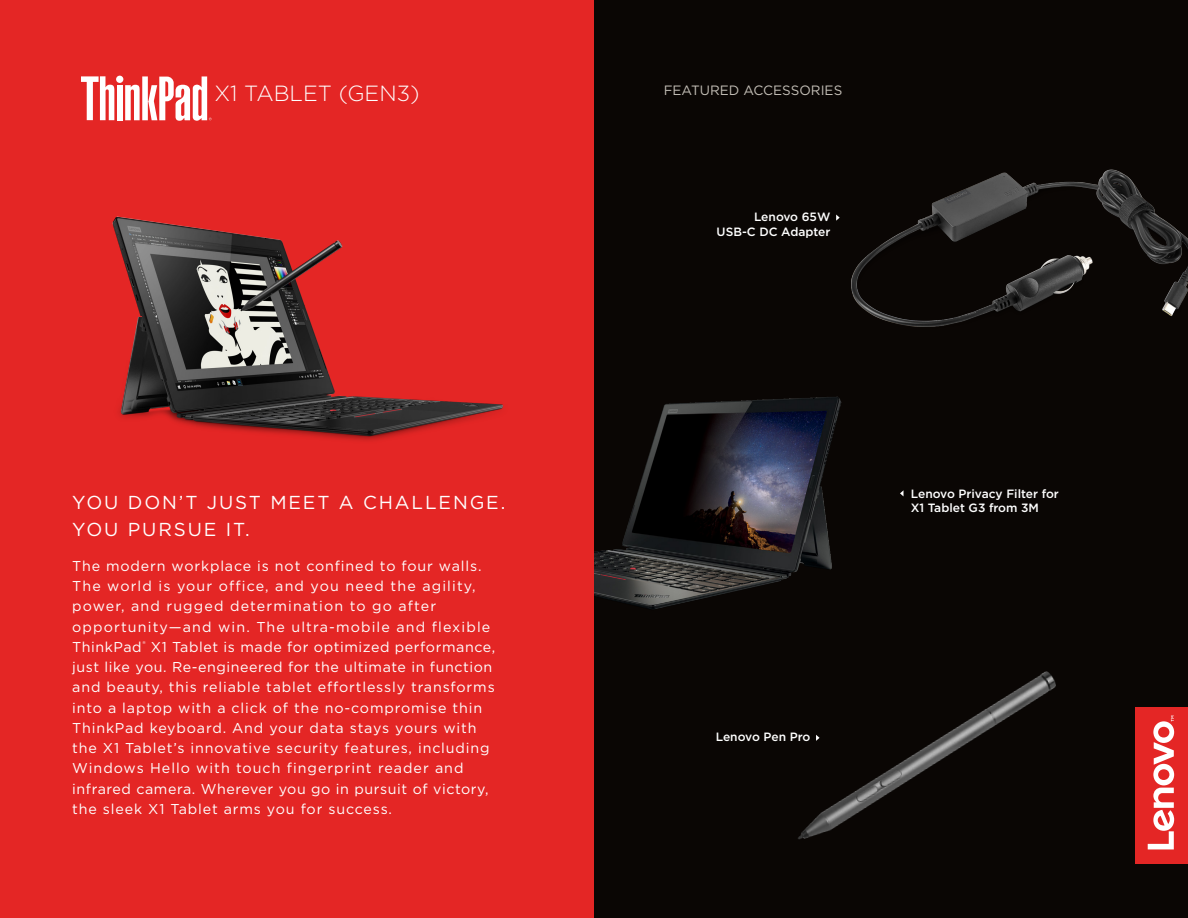
<style>
.page{position:relative;width:1188px;height:918px;background:#fff}
.page>*{position:absolute;margin:0;border:0;box-sizing:border-box;transform-origin:0 0}
.t1{font:300 21.9px "Gotham";color:#fff}
.t2{font:18.75px "Gotham";letter-spacing:.1em;color:#fff}
.t3{font:14.25px/20.2px "Gotham";letter-spacing:.06em;color:#fff}
.t4{font:13.5px "Gotham";color:#c4bfb7}
.t5{font:500 12px/14.2px "Gotham";color:#fff;text-align:right}
</style>
<div class="page">
<div style="left:592px;top:0;width:596px;height:918px;background:#0a0604"></div>
<svg style="left:836px;top:215px;width:4px;height:6px"></svg>
<svg style="left:900px;top:490px;width:4px;height:6px"></svg>
<div style="left:0;top:0;width:594px;height:918px;background:#e42625"></div>
<div style="left:116px;top:76px;width:7px;height:7px;background:#fff;border-radius:50%"></div>
<svg style="left:81px;top:76px;width:33px;height:44px"></svg>
<div style="left:117px;top:85px;width:6px;height:35px;background:#fff"></div>
<svg style="left:125px;top:76px;width:87px;height:45px"></svg>
<img style="left:112px;top:216px;width:391px;height:225px">
<img style="left:594px;top:396px;width:246px;height:213px">
<img style="left:713px;top:571px;width:475px;height:293px">
<img style="left:840px;top:169px;width:348px;height:238px">
<p class="t1" style="left:214px;top:79px;width:207px">X1 TABLET (GEN3)</p>
<p class="t4" style="left:664px;top:82px;width:180px">FEATURED ACCESSORIES</p>
<p class="t5" style="left:717px;top:210px;width:115px">Lenovo 65W<br>USB-C DC Adapter</p>
<p class="t5" style="left:911px;top:486px;width:150px">Lenovo Privacy Filter for</p>
<p class="t2" style="left:72px;top:490px;width:435px">YOU DON’T JUST MEET A CHALLENGE.</p>
<p class="t5" style="left:911px;top:500px;width:130px">X1 Tablet G3 from 3M</p>
<p class="t2" style="left:72px;top:517px;width:179px">YOU PURSUE IT.</p>
<p class="t3" style="left:72px;top:555px;width:424px">The modern workplace is not confined to four walls.<br>The world is your office, and you need the agility, power, and rugged determination to go after opportunity—and win. The ultra-mobile and flexible ThinkPad<sup>®</sup> X1 Tablet is made for optimized performance, just like you. Re-engineered for the ultimate in function and beauty, this reliable tablet effortlessly transforms into a laptop with a click of the no-compromise thin ThinkPad keyboard. And your data stays yours with the X1 Tablet’s innovative security features, including Windows Hello with touch fingerprint reader and infrared camera. Wherever you go in pursuit of victory, the sleek X1 Tablet arms you for success.</p>
<p class="t5" style="left:716px;top:730px;width:96px">Lenovo Pen Pro</p>
</div>
